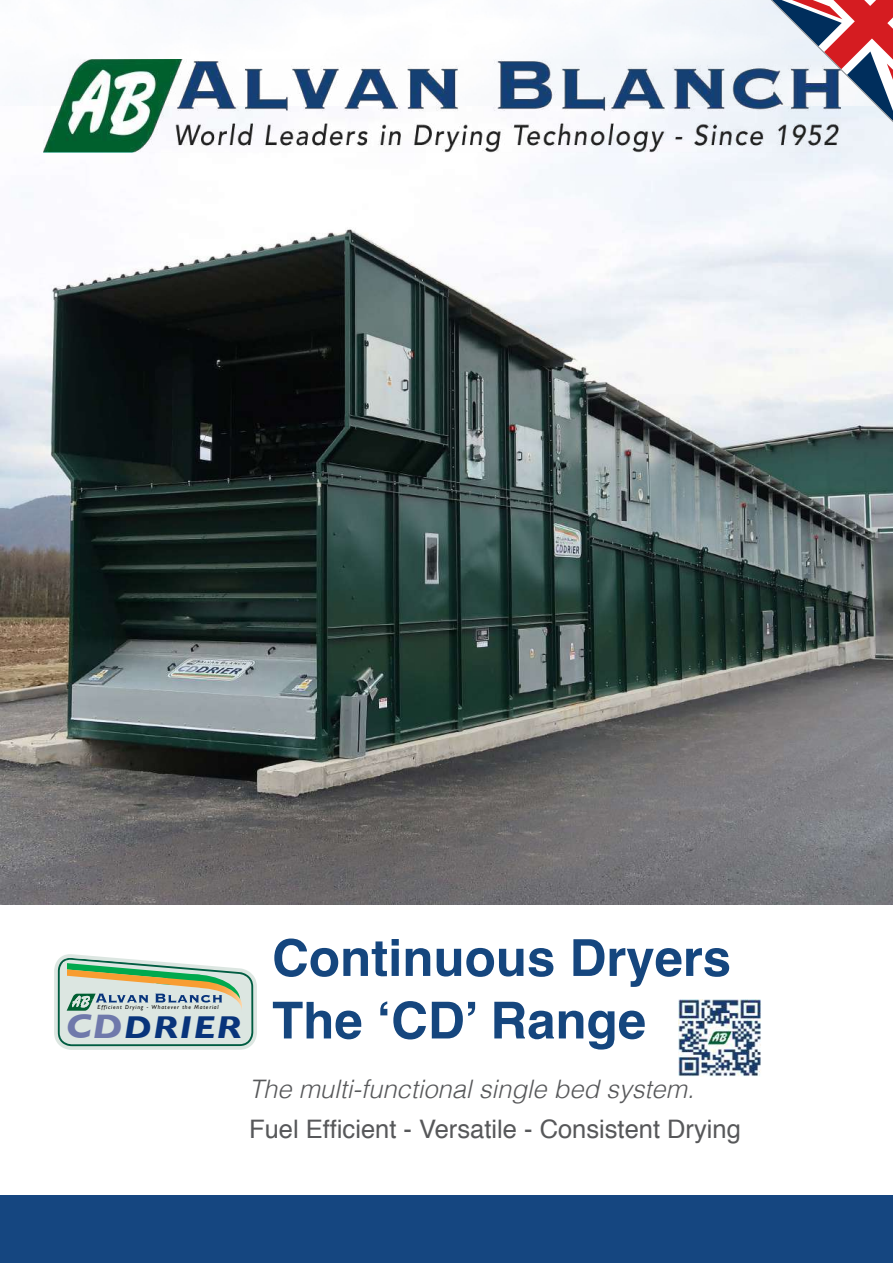
<style>
.page{position:relative;width:893px;height:1263px;background:#fff}
.page>*{position:absolute;margin:0;border:0;box-sizing:border-box;transform-origin:0 0}
.t1{font:700 51px/62.6px "Helvetica";color:#15467e}
.t2{font:italic 700 32.25px "Gill Sans";letter-spacing:.04em;color:#08347b;scale:1.1 1}
.t3{font:25.5px "Helvetica";color:#57585a}
.t4{font:italic 300 25.5px "Helvetica";color:#57585a}
.t5{font:italic 5.85px "Gill Sans";letter-spacing:.14em;color:#000001}
.s1{font-size:34.65px;color:#6f79ab}
</style>
<div class="page">
<img style="left:84px;top:0;width:667px;height:60px">
<img style="left:0;top:148px;width:893px;height:757px">
<svg style="left:54px;top:954px;width:203px;height:96px;background:#c2d4c5"></svg>
<img style="left:679px;top:999px;width:82px;height:77px">
<div style="left:0;top:1196px;width:893px;height:67px;background:#154680"></div>
<img style="left:44px;top:60px;width:707px;height:93px">
<svg style="left:751px;top:0;width:142px;height:153px"></svg>
<p class="t5" style="left:98px;top:1004px;width:123px">Efficient Drying - Whatever the Material</p>
<p class="t2" style="left:66px;top:1009px;width:161px"><span class="s1">CD</span>DRIER</p>
<h1 class="t1" style="left:272px;top:927px;width:461px">Continuous Dryers<br>The ‘CD’ Range</h1>
<p class="t4" style="left:249px;top:1070px;width:446px">The multi-functional single bed system.</p>
<p class="t3" style="left:249px;top:1109px;width:493px">Fuel Efficient - Versatile - Consistent Drying</p>
</div>
